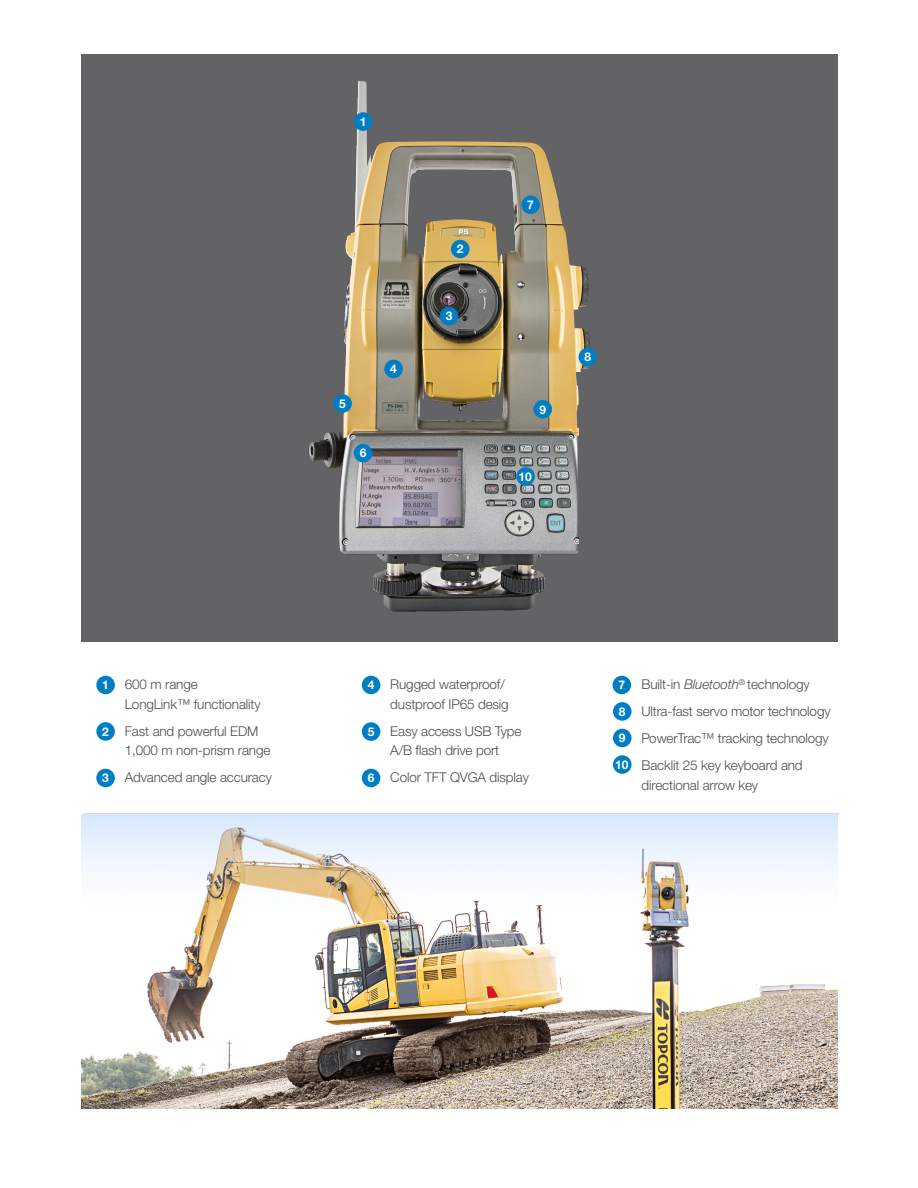
<style>
.page{position:relative;width:918px;height:1188px;background:#fff}
.page>*{position:absolute;margin:0;border:0;box-sizing:border-box;transform-origin:0 0}
.t1{font:300 13.5px/19.5px "Helvetica Neue LT Std";letter-spacing:-.01em;color:#4b4c4d}
.t2{font:300 13.5px "Helvetica Neue LTW1 G";letter-spacing:-.01em;color:#4b4c4d}
.t3{font:700 12px "Helvetica Neue LTW1 G";color:#fff}
.s1{font-style:italic}
</style>
<div class="page">
<div style="left:81px;top:54px;width:757px;height:588px;background:#636366"></div>
<img style="left:308px;top:81px;width:283px;height:531px">
<div style="left:613px;top:729px;width:19px;height:18px;background:#007ec5;border-radius:50%"></div>
<div style="left:362px;top:722px;width:18px;height:19px;background:#007ec5;border-radius:50%"></div>
<div style="left:613px;top:676px;width:18px;height:18px;background:#007ec5;border-radius:50%"></div>
<div style="left:613px;top:702px;width:19px;height:19px;background:#007ec5;border-radius:50%"></div>
<hr style="left:83px;top:813px;width:756px;height:2px;background:#d1d2d4">
<div style="left:354px;top:112px;width:18px;height:19px;background:#007ec5;border-radius:50%"></div>
<div style="left:451px;top:240px;width:18px;height:18px;background:#007ec5;border-radius:50%"></div>
<div style="left:440px;top:307px;width:18px;height:18px;background:#007ec5;border-radius:50%"></div>
<div style="left:384px;top:360px;width:19px;height:18px;background:#007ec5;border-radius:50%"></div>
<div style="left:333px;top:394px;width:19px;height:19px;background:#007ec5;border-radius:50%"></div>
<div style="left:354px;top:444px;width:18px;height:18px;background:#007ec5;border-radius:50%"></div>
<div style="left:521px;top:195px;width:19px;height:19px;background:#007ec5;border-radius:50%"></div>
<div style="left:96px;top:676px;width:19px;height:18px;background:#007ec5;border-radius:50%"></div>
<div style="left:96px;top:722px;width:19px;height:19px;background:#007ec5;border-radius:50%"></div>
<div style="left:96px;top:769px;width:19px;height:18px;background:#007ec5;border-radius:50%"></div>
<div style="left:362px;top:676px;width:18px;height:18px;background:#007ec5;border-radius:50%"></div>
<div style="left:362px;top:769px;width:18px;height:18px;background:#007ec5;border-radius:50%"></div>
<div style="left:613px;top:755px;width:19px;height:19px;background:#007ec5;border-radius:50%"></div>
<div style="left:533px;top:400px;width:19px;height:18px;background:#007ec5;border-radius:50%"></div>
<div style="left:579px;top:348px;width:18px;height:18px;background:#007ec5;border-radius:50%"></div>
<div style="left:516px;top:467px;width:19px;height:19px;background:#007ec5;border-radius:50%"></div>
<img style="left:81px;top:815px;width:756px;height:294px">
<p class="t3" style="left:360px;top:114px;width:8px">1</p>
<p class="t3" style="left:339px;top:396px;width:8px">5</p>
<p class="t3" style="left:360px;top:446px;width:8px">6</p>
<p class="t3" style="left:390px;top:362px;width:8px">4</p>
<p class="t3" style="left:457px;top:242px;width:8px">2</p>
<p class="t3" style="left:446px;top:309px;width:8px">3</p>
<p class="t3" style="left:527px;top:197px;width:8px">7</p>
<p class="t3" style="left:539px;top:402px;width:8px">9</p>
<p class="t3" style="left:519px;top:469px;width:15px">10</p>
<p class="t3" style="left:584px;top:350px;width:8px">8</p>
<p class="t3" style="left:102px;top:678px;width:8px">1</p>
<p class="t3" style="left:102px;top:724px;width:8px">2</p>
<p class="t3" style="left:102px;top:771px;width:8px">3</p>
<p class="t1" style="left:125px;top:674px;width:74px">600 m range</p>
<p class="t1" style="left:125px;top:694px;width:137px">LongLink™ functionality</p>
<p class="t1" style="left:125px;top:721px;width:147px">Fast and powerful EDM<br>1,000 m non-prism range</p>
<p class="t1" style="left:125px;top:767px;width:149px">Advanced angle accuracy</p>
<p class="t3" style="left:368px;top:678px;width:8px">4</p>
<p class="t3" style="left:368px;top:724px;width:8px">5</p>
<p class="t3" style="left:368px;top:771px;width:8px">6</p>
<p class="t1" style="left:390px;top:674px;width:120px">Rugged waterproof/ dustproof IP65 desig</p>
<p class="t1" style="left:390px;top:721px;width:133px">Easy access USB Type<br>A/B flash drive port</p>
<p class="t1" style="left:390px;top:767px;width:140px">Color TFT QVGA display</p>
<p class="t3" style="left:618px;top:678px;width:8px">7</p>
<p class="t3" style="left:619px;top:704px;width:8px">8</p>
<p class="t3" style="left:619px;top:731px;width:8px">9</p>
<p class="t3" style="left:615px;top:757px;width:15px">10</p>
<p class="t1" style="left:642px;top:674px;width:170px">Built-in <span class="s1">Bluetooth</span><sup>®</sup> technology</p>
<p class="t2" style="left:642px;top:703px;width:191px">Ultra-fast servo motor technology</p>
<p class="t2" style="left:642px;top:730px;width:189px">PowerTrac™ tracking technology</p>
<p class="t2" style="left:642px;top:757px;width:163px">Backlit 25 key keyboard and</p>
<p class="t2" style="left:642px;top:777px;width:118px">directional arrow key</p>
</div>
